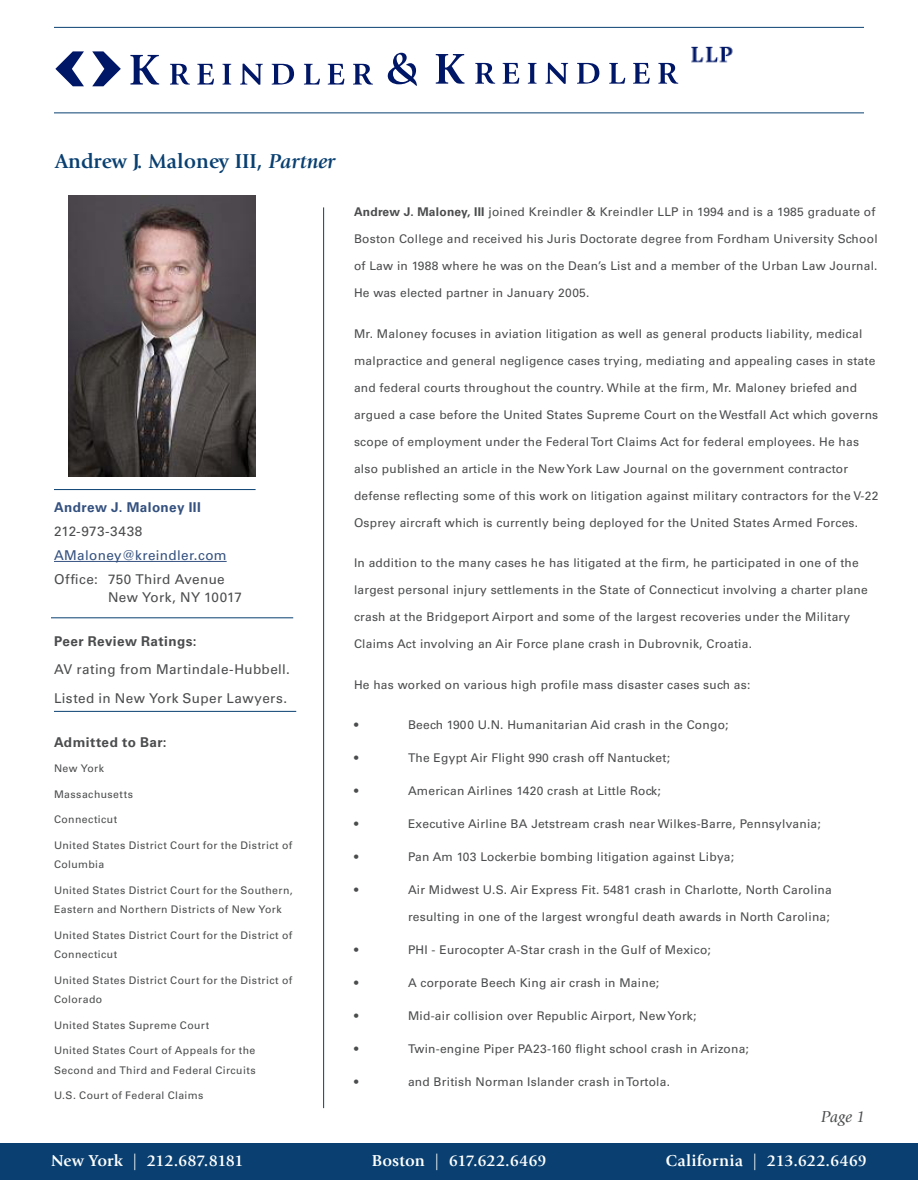
<style>
.page{position:relative;width:918px;height:1188px;background:#fff}
.page>*{position:absolute;margin:0;border:0;box-sizing:border-box;transform-origin:0 0}
.t1{font:700 21px "Giovanni Std";color:#094071}
.t2{font:700 16.5px "Giovanni Std";letter-spacing:.005em;color:#fff}
.t3{font:italic 16.5px "Giovanni Std";color:#4b4c4d}
.sidebar{font:13.5px "Univers LT Std";letter-spacing:.025em;color:#4b4c4d}
.sidebar_heading{font:13.5px/18px "Univers LT Std";letter-spacing:.025em;color:#4b4c4d}
.sidebar_heading-2{font:700 13.5px "Univers LT Std";letter-spacing:.03em;color:#4b4c4d}
.t4{font:13.5px "Univers LT Std";letter-spacing:.025em;color:#34517f}
.t5{font:700 13.5px "Univers LT Std";letter-spacing:.03em;color:#34517f}
.t6{font:12px "Univers LT Std";letter-spacing:.02em;color:#4b4c4d}
.sidebar-2{font:10.5px/19.5px "Univers LT Std";letter-spacing:.04em;color:#4b4c4d}
.s1{font-style:italic}
.s2{font-weight:700}
</style>
<div class="page">
<hr style="left:323px;top:207px;width:1px;height:901px;background:#094071">
<hr style="left:54px;top:489px;width:202px;height:1px;background:#094071">
<hr style="left:54px;top:561px;width:173px;height:1px;background:#34517f">
<hr style="left:54px;top:113px;width:810px;height:1px;background:#094071">
<hr style="left:54px;top:27px;width:810px;height:1px;background:#094071">
<hr style="left:51px;top:618px;width:242px;height:1px;background:#094071">
<hr style="left:54px;top:711px;width:242px;height:1px;background:#094071">
<div style="left:0;top:1144px;width:918px;height:36px;background:#094071"></div>
<img style="left:69px;top:196px;width:187px;height:281px">
<img style="left:72px;top:46px;width:661px;height:41px">
<img style="left:596px;top:79px;width:125px;height:7px">
<img style="left:130px;top:55px;width:243px;height:30px">
<img style="left:388px;top:53px;width:29px;height:33px">
<img style="left:436px;top:54px;width:242px;height:30px">
<img style="left:55px;top:51px;width:66px;height:35px">
<p class="t1" style="left:55px;top:149px;width:282px">Andrew J. Maloney III, <span class="s1">Partner</span></p>
<p class="t5" style="left:54px;top:499px;width:148px">Andrew J. Maloney III</p>
<p class="sidebar_heading" style="left:54px;top:522px;width:90px">212-973-3438</p>
<p class="t4" style="left:54px;top:547px;width:174px">AMaloney@kreindler.com</p>
<p class="sidebar_heading" style="left:108px;top:570px;width:136px;text-indent:-54px">Office: 750 Third Avenue<br>New York, NY 10017</p>
<p class="sidebar_heading-2" style="left:54px;top:633px;width:144px">Peer Review Ratings:</p>
<p class="sidebar" style="left:54px;top:661px;width:238px">AV rating from Martindale-Hubbell.</p>
<p class="sidebar" style="left:54px;top:691px;width:235px">Listed in New York Super Lawyers.</p>
<p class="sidebar_heading-2" style="left:54px;top:734px;width:114px">Admitted to Bar:</p>
<p class="sidebar-2" style="left:54px;top:759px;width:51px">New York</p>
<p class="sidebar-2" style="left:54px;top:784px;width:81px">Massachusetts</p>
<p class="sidebar-2" style="left:54px;top:810px;width:65px">Connecticut</p>
<p class="sidebar-2" style="left:54px;top:835px;width:240px">United States District Court for the District of<br>Columbia</p>
<p class="sidebar-2" style="left:54px;top:880px;width:240px">United States District Court for the Southern,<br>Eastern and Northern Districts of New York</p>
<p class="sidebar-2" style="left:54px;top:925px;width:240px">United States District Court for the District of<br>Connecticut</p>
<p class="sidebar-2" style="left:54px;top:970px;width:240px">United States District Court for the District of<br>Colorado</p>
<p class="sidebar-2" style="left:54px;top:1015px;width:157px">United States Supreme Court</p>
<p class="sidebar-2" style="left:54px;top:1041px;width:203px">United States Court of Appeals for the<br>Second and Third and Federal Circuits</p>
<p class="sidebar-2" style="left:54px;top:1086px;width:151px">U.S. Court of Federal Claims</p>
<p class="t6" style="left:354px;top:205px;width:523px"><span class="s2">Andrew J. Maloney, III</span> joined Kreindler &amp; Kreindler LLP in 1994 and is a 1985 graduate of</p>
<p class="t6" style="left:354px;top:232px;width:525px">Boston College and received his Juris Doctorate degree from Fordham University School</p>
<p class="t6" style="left:354px;top:259px;width:525px">of Law in 1988 where he was on the Dean’s List and a member of the Urban Law Journal.</p>
<p class="t6" style="left:354px;top:286px;width:237px">He was elected partner in January 2005.</p>
<p class="t6" style="left:354px;top:326px;width:510px">Mr. Maloney focuses in aviation litigation as well as general products liability, medical</p>
<p class="t6" style="left:354px;top:353px;width:523px">malpractice and general negligence cases trying, mediating and appealing cases in state</p>
<p class="t6" style="left:354px;top:380px;width:505px">and federal courts throughout the country. While at the firm, Mr. Maloney briefed and</p>
<p class="t6" style="left:354px;top:407px;width:526px">argued a case before the United States Supreme Court on the Westfall Act which governs</p>
<p class="t6" style="left:354px;top:434px;width:507px">scope of employment under the Federal Tort Claims Act for federal employees. He has</p>
<p class="t6" style="left:354px;top:461px;width:496px">also published an article in the New York Law Journal on the government contractor</p>
<p class="t6" style="left:354px;top:488px;width:526px">defense reflecting some of this work on litigation against military contractors for the V-22</p>
<p class="t6" style="left:354px;top:515px;width:506px">Osprey aircraft which is currently being deployed for the United States Armed Forces.</p>
<p class="t6" style="left:354px;top:556px;width:506px">In addition to the many cases he has litigated at the firm, he participated in one of the</p>
<p class="t6" style="left:354px;top:583px;width:515px">largest personal injury settlements in the State of Connecticut involving a charter plane</p>
<p class="t6" style="left:354px;top:610px;width:498px">crash at the Bridgeport Airport and some of the largest recoveries under the Military</p>
<p class="t6" style="left:354px;top:637px;width:400px">Claims Act involving an Air Force plane crash in Dubrovnik, Croatia.</p>
<p class="t6" style="left:354px;top:677px;width:398px">He has worked on various high profile mass disaster cases such as:</p>
<p class="t6" style="left:354px;top:718px;width:6px">•</p>
<p class="t6" style="left:408px;top:718px;width:322px">Beech 1900 U.N. Humanitarian Aid crash in the Congo;</p>
<p class="t6" style="left:354px;top:751px;width:6px">•</p>
<p class="t6" style="left:408px;top:751px;width:264px">The Egypt Air Flight 990 crash off Nantucket;</p>
<p class="t6" style="left:354px;top:784px;width:6px">•</p>
<p class="t6" style="left:408px;top:784px;width:254px">American Airlines 1420 crash at Little Rock;</p>
<p class="t6" style="left:354px;top:817px;width:6px">•</p>
<p class="t6" style="left:408px;top:817px;width:414px">Executive Airline BA Jetstream crash near Wilkes-Barre, Pennsylvania;</p>
<p class="t6" style="left:354px;top:850px;width:6px">•</p>
<p class="t6" style="left:408px;top:850px;width:328px">Pan Am 103 Lockerbie bombing litigation against Libya;</p>
<p class="t6" style="left:354px;top:883px;width:6px">•</p>
<p class="t6" style="left:408px;top:883px;width:425px">Air Midwest U.S. Air Express Fit. 5481 crash in Charlotte, North Carolina</p>
<p class="t6" style="left:408px;top:910px;width:423px">resulting in one of the largest wrongful death awards in North Carolina;</p>
<p class="t6" style="left:354px;top:943px;width:6px">•</p>
<p class="t6" style="left:408px;top:943px;width:305px">PHI - Eurocopter A-Star crash in the Gulf of Mexico;</p>
<p class="t6" style="left:354px;top:976px;width:6px">•</p>
<p class="t6" style="left:408px;top:976px;width:253px">A corporate Beech King air crash in Maine;</p>
<p class="t6" style="left:354px;top:1009px;width:6px">•</p>
<p class="t6" style="left:408px;top:1009px;width:290px">Mid-air collision over Republic Airport, New York;</p>
<p class="t6" style="left:354px;top:1042px;width:6px">•</p>
<p class="t6" style="left:408px;top:1042px;width:342px">Twin-engine Piper PA23-160 flight school crash in Arizona;</p>
<p class="t6" style="left:354px;top:1075px;width:6px">•</p>
<p class="t6" style="left:408px;top:1075px;width:264px">and British Norman Islander crash in Tortola.</p>
<p class="t3" style="left:821px;top:1108px;width:46px">Page 1</p>
<p class="t2" style="left:51px;top:1151px;width:194px">New York | 212.687.8181</p>
<p class="t2" style="left:372px;top:1151px;width:176px">Boston | 617.622.6469</p>
<p class="t2" style="left:666px;top:1151px;width:203px">California | 213.622.6469</p>
</div>
